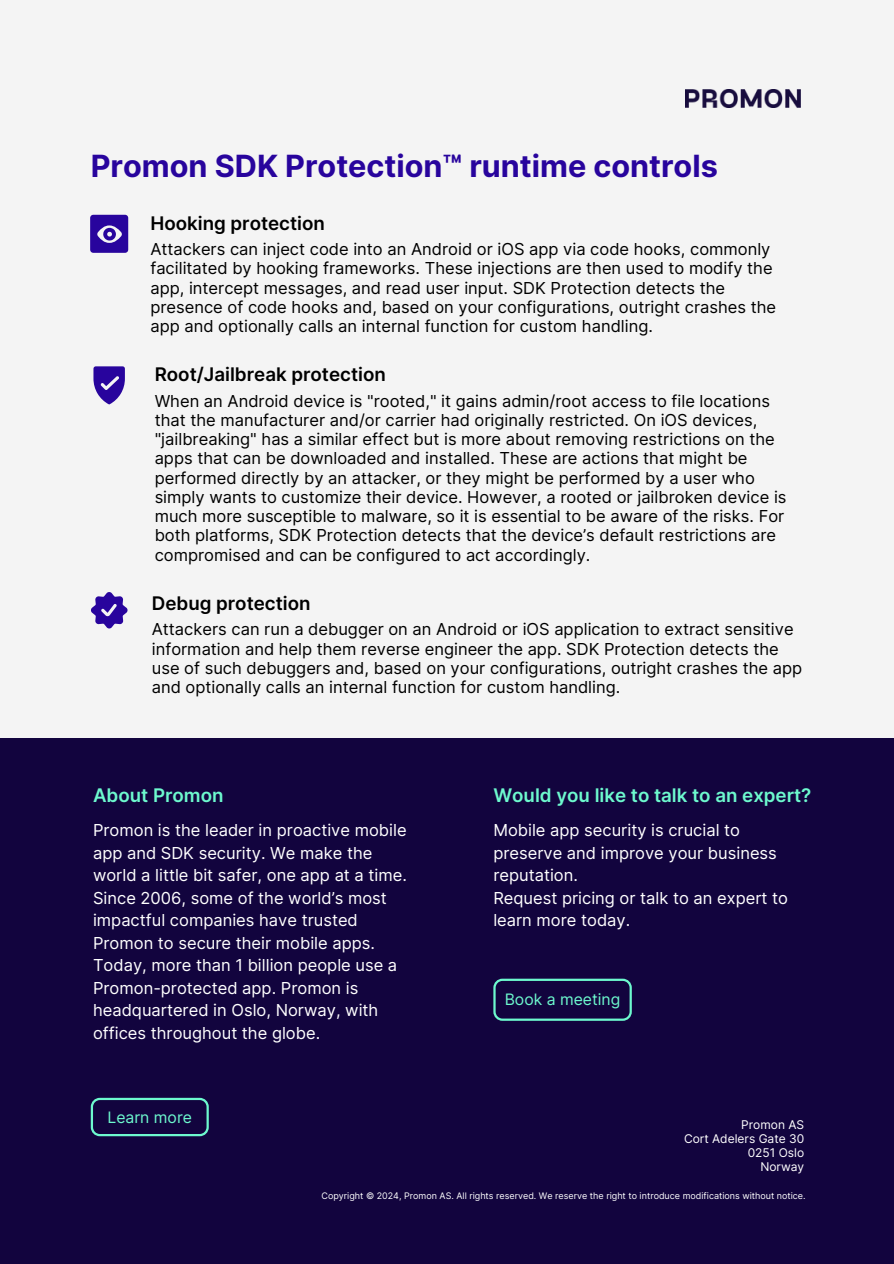
<style>
.page{position:relative;width:894px;height:1264px;background:#fff}
.page>*{position:absolute;margin:0;border:0;box-sizing:border-box;transform-origin:0 0}
.t1{font:700 30.6px "Inter";color:#28049d}
.t2{font:600 18.75px "Inter";color:#000}
.t3{font:600 18.75px "Inter";color:#6df9ce}
.t4{font:16.5px/19.2px "Inter";color:#000}
.t5{font:16.5px/22.5px "Inter";color:#fff}
.t6{font:15.75px "Inter";color:#6df9ce}
.t7{font:12px/14px "Inter";color:#fff;text-align:right}
.t8{font:9px "Inter";color:#fff}
</style>
<div class="page">
<div style="left:0;top:0;width:893px;height:1263px;background:#f4f4f4"></div>
<img style="left:685px;top:89px;width:115px;height:18px">
<svg style="left:93px;top:366px;width:32px;height:38px"></svg>
<svg style="left:90px;top:215px;width:38px;height:38px"></svg>
<div style="left:0;top:738px;width:893px;height:525px;background:#12043e"></div>
<svg style="left:91px;top:1097px;width:118px;height:39px"></svg>
<svg style="left:493px;top:978px;width:138px;height:42px"></svg>
<svg style="left:91px;top:592px;width:36px;height:36px"></svg>
<h1 class="t1" style="left:91px;top:148px;width:628px">Promon SDK Protection™ runtime controls</h1>
<p class="t2" style="left:150px;top:211px;width:176px">Hooking protection</p>
<p class="t4" style="left:150px;top:239px;width:627px">Attackers can inject code into an Android or iOS app via code hooks, commonly facilitated by hooking frameworks. These injections are then used to modify the app, intercept messages, and read user input. SDK Protection detects the presence of code hooks and, based on your configurations, outright crashes the app and optionally calls an internal function for custom handling.</p>
<p class="t2" style="left:155px;top:363px;width:233px">Root/Jailbreak protection</p>
<p class="t4" style="left:155px;top:391px;width:633px">When an Android device is "rooted," it gains admin/root access to file locations that the manufacturer and/or carrier had originally restricted. On iOS devices, "jailbreaking" has a similar effect but is more about removing restrictions on the apps that can be downloaded and installed. These are actions that might be performed directly by an attacker, or they might be performed by a user who simply wants to customize their device. However, a rooted or jailbroken device is much more susceptible to malware, so it is essential to be aware of the risks. For both platforms, SDK Protection detects that the device’s default restrictions are compromised and can be configured to act accordingly.</p>
<p class="t2" style="left:152px;top:592px;width:160px">Debug protection</p>
<p class="t4" style="left:152px;top:619px;width:651px">Attackers can run a debugger on an Android or iOS application to extract sensitive information and help them reverse engineer the app. SDK Protection detects the use of such debuggers and, based on your configurations, outright crashes the app and optionally calls an internal function for custom handling.</p>
<p class="t3" style="left:493px;top:784px;width:319px">Would you like to talk to an expert?</p>
<p class="t3" style="left:93px;top:784px;width:132px">About Promon</p>
<p class="t5" style="left:93px;top:818px;width:315px">Promon is the leader in proactive mobile app and SDK security. We make the world a little bit safer, one app at a time.<br>Since 2006, some of the world’s most impactful companies have trusted Promon to secure their mobile apps.<br>Today, more than 1 billion people use a Promon-protected app. Promon is headquartered in Oslo, Norway, with offices throughout the globe.</p>
<p class="t5" style="left:493px;top:818px;width:296px">Mobile app security is crucial to preserve and improve your business reputation.<br>Request pricing or talk to an expert to learn more today.</p>
<p class="t6" style="left:504px;top:989px;width:117px">Book a meeting</p>
<p class="t6" style="left:107px;top:1107px;width:86px">Learn more</p>
<p class="t7" style="left:683px;top:1117px;width:122px">Promon AS<br>Cort Adelers Gate 30<br>0251 Oslo<br>Norway</p>
<p class="t8" style="left:321px;top:1190px;width:485px">Copyright © 2024, Promon AS. All rights reserved. We reserve the right to introduce modifications without notice.</p>
</div>
